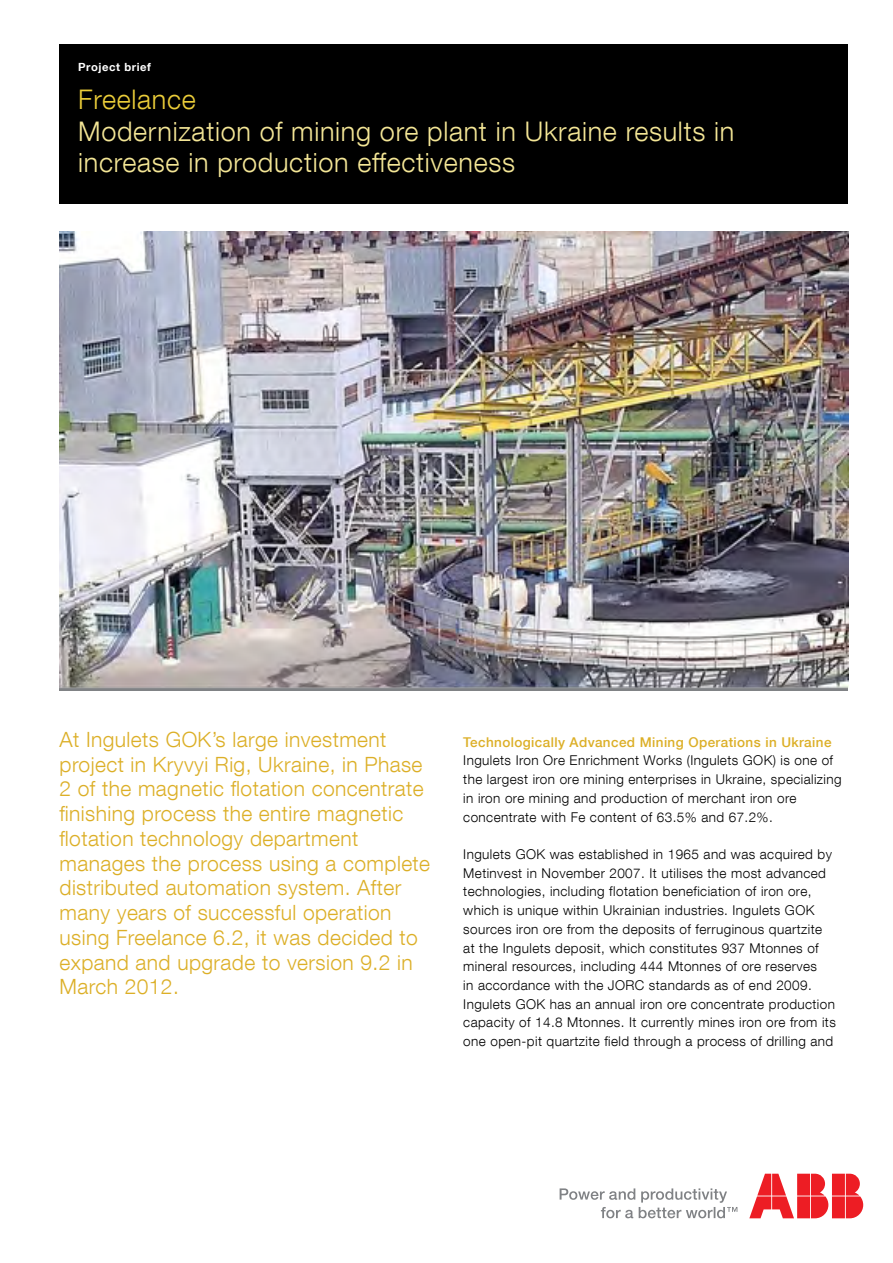
<style>
.page{position:relative;width:893px;height:1263px;background:#fff}
.page>*{position:absolute;margin:0;border:0;box-sizing:border-box;transform-origin:0 0}
.t1{font:300 27px/31.5px "Helvetica Neue LT Com";letter-spacing:.025em;color:#f4e696}
.t2{font:300 27px "Helvetica Neue LT Com";letter-spacing:.025em;color:#eacc39}
.t3{font:300 21px/24.8px "Helvetica Neue LT Com";letter-spacing:.02em;color:#dcaf27}
.t4{font:300 13.5px/18.8px "Helvetica Neue LT Com";letter-spacing:.03em;color:#000}
.t5{font:500 13.5px "Helvetica Neue LT Com";letter-spacing:.03em;color:#dcaf27}
.t6{font:700 11.25px "Helvetica Neue LT Com";letter-spacing:.05em;color:#fff}
</style>
<div class="page">
<svg style="left:560px;top:1188px;width:177px;height:30px"></svg>
<svg style="left:749px;top:1174px;width:114px;height:44px"></svg>
<div style="left:60px;top:45px;width:788px;height:159px;background:#000"></div>
<img style="left:60px;top:232px;width:788px;height:459px">
<p class="t6" style="left:78px;top:60px;width:74px">Project brief</p>
<h1 class="t2" style="left:78px;top:83px;width:119px">Freelance</h1>
<h1 class="t1" style="left:78px;top:115px;width:658px">Modernization of mining ore plant in Ukraine results in increase in production effectiveness</h1>
<p class="t3" style="left:60px;top:726px;width:372px">At Ingulets GOK’s large investment project in Kryvyi Rig, Ukraine, in Phase 2 of the magnetic flotation concentrate finishing process the entire magnetic flotation technology department manages the process using a complete distributed automation system. After many years of successful operation using Freelance 6.2, it was decided to expand and upgrade to version 9.2 in March 2012.</p>
<p class="t5" style="left:463px;top:734px;width:370px">Technologically Advanced Mining Operations in Ukraine</p>
<p class="t4" style="left:463px;top:751px;width:380px">Ingulets Iron Ore Enrichment Works (Ingulets GOK) is one of the largest iron ore mining enterprises in Ukraine, specializing in iron ore mining and production of merchant iron ore concentrate with Fe content of 63.5% and 67.2%.</p>
<p class="t4" style="left:463px;top:844px;width:374px">Ingulets GOK was established in 1965 and was acquired by Metinvest in November 2007. It utilises the most advanced technologies, including flotation beneficiation of iron ore, which is unique within Ukrainian industries. Ingulets GOK sources iron ore from the deposits of ferruginous quartzite at the Ingulets deposit, which constitutes 937 Mtonnes of mineral resources, including 444 Mtonnes of ore reserves<br>in accordance with the JORC standards as of end 2009.<br>Ingulets GOK has an annual iron ore concentrate production capacity of 14.8 Mtonnes. It currently mines iron ore from its one open-pit quartzite field through a process of drilling and</p>
</div>
